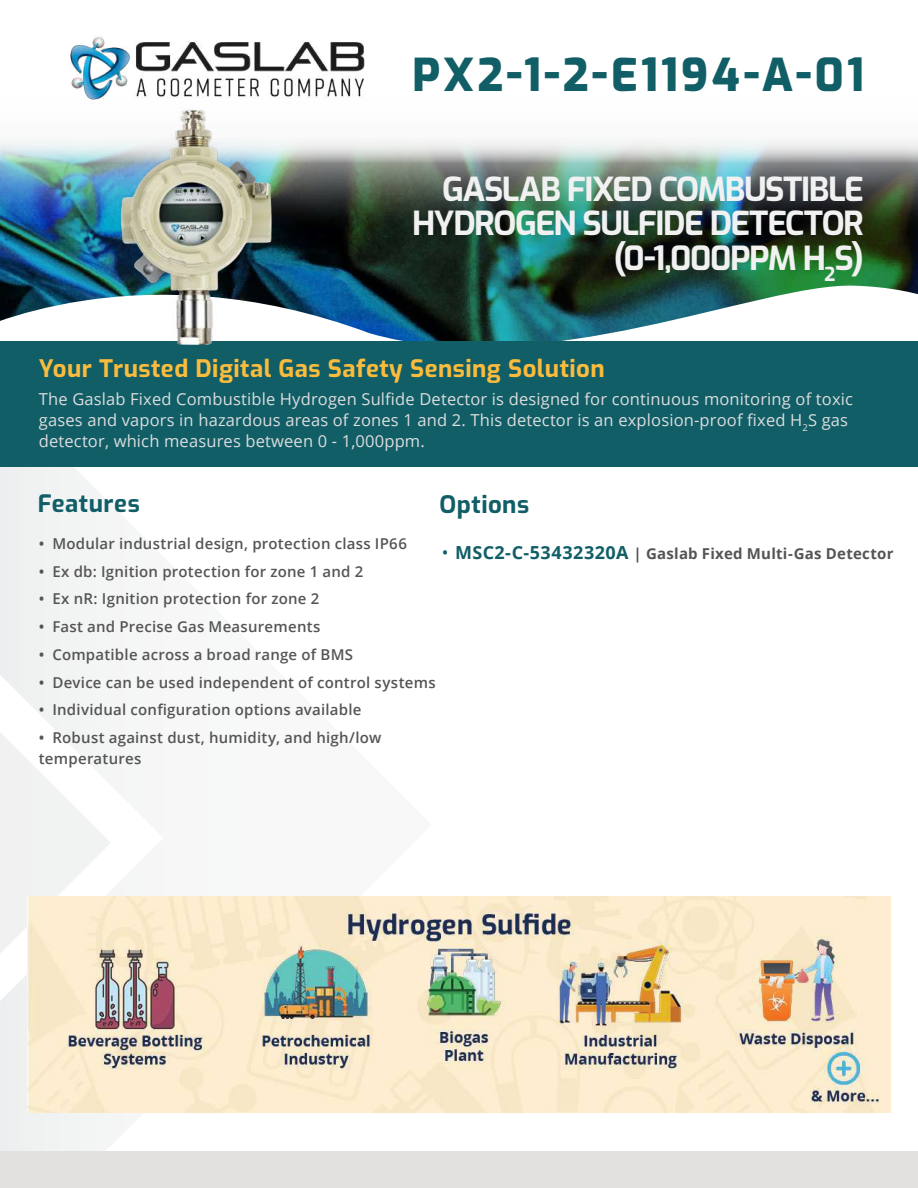
<style>
.page{position:relative;width:918px;height:1188px;background:#fff}
.page>*{position:absolute;margin:0;border:0;box-sizing:border-box;transform-origin:0 0}
.t1{font:800 45px "Exo";letter-spacing:.07em;color:#115e67}
.t2{font:700 33px/34.5px "Exo";letter-spacing:-.045em;color:#f1f1f2;text-align:right}
.t3{font:700 24px "Exo";letter-spacing:.02em;color:#fbbc3d}
.t4{font:700 24px "Exo";letter-spacing:.02em;color:#115e67}
.t5{font:16.5px/21px "Open Sans";letter-spacing:.01em;color:#dcddde}
.t6{font:600 15px/21px "Open Sans";letter-spacing:.015em;color:#555}
.t7{font:700 15px "Open Sans";letter-spacing:.015em;color:#555}
.s1{font-weight:400;font-size:18px;color:#115e67}
.s2{font-size:18px;color:#115e67}
</style>
<div class="page">
<svg style="left:0;top:467px;width:432px;height:684px"></svg>
<img style="left:0;top:141px;width:918px;height:106px">
<div style="left:0;top:1151px;width:918px;height:37px;background:#e3e1e0"></div>
<img style="left:0;top:247px;width:918px;height:94px">
<div style="left:0;top:341px;width:918px;height:126px;background:#115e67"></div>
<img style="left:70px;top:36px;width:294px;height:20px">
<img style="left:27px;top:896px;width:864px;height:216px">
<img style="left:22px;top:56px;width:345px;height:289px">
<h1 class="t1" style="left:412px;top:42px;width:453px">PX2-1-2-E1194-A-01</h1>
<h2 class="t2" style="left:412px;top:170px;width:453px">GASLAB FIXED COMBUSTIBLE<br>HYDROGEN SULFIDE DETECTOR (0-1,000PPM H<sub>2</sub>S)</h2>
<h3 class="t3" style="left:39px;top:351px;width:567px">Your Trusted Digital Gas Safety Sensing Solution</h3>
<p class="t5" style="left:39px;top:388px;width:816px">The Gaslab Fixed Combustible Hydrogen Sulfide Detector is designed for continuous monitoring of toxic gases and vapors in hazardous areas of zones 1 and 2. This detector is an explosion-proof fixed H<sub>2</sub>S gas detector, which measures between 0 - 1,000ppm.</p>
<h3 class="t4" style="left:38px;top:485px;width:103px">Features</h3>
<h3 class="t4" style="left:440px;top:487px;width:91px">Options</h3>
<p class="t7" style="left:442px;top:542px;width:453px"><span class="s1">•</span> <span class="s2">MSC2-C-53432320A</span> | Gaslab Fixed Multi-Gas Detector</p>
<p class="t6" style="left:39px;top:533px;width:370px">• Modular industrial design, protection class IP66</p>
<p class="t6" style="left:39px;top:560px;width:326px">• Ex db: Ignition protection for zone 1 and 2</p>
<p class="t6" style="left:39px;top:588px;width:282px">• Ex nR: Ignition protection for zone 2</p>
<p class="t6" style="left:39px;top:616px;width:283px">• Fast and Precise Gas Measurements</p>
<p class="t6" style="left:39px;top:644px;width:316px">• Compatible across a broad range of BMS</p>
<p class="t6" style="left:39px;top:671px;width:398px">• Device can be used independent of control systems</p>
<p class="t6" style="left:39px;top:699px;width:324px">• Individual configuration options available</p>
<p class="t6" style="left:39px;top:727px;width:344px">• Robust against dust, humidity, and high/low temperatures</p>
</div>
